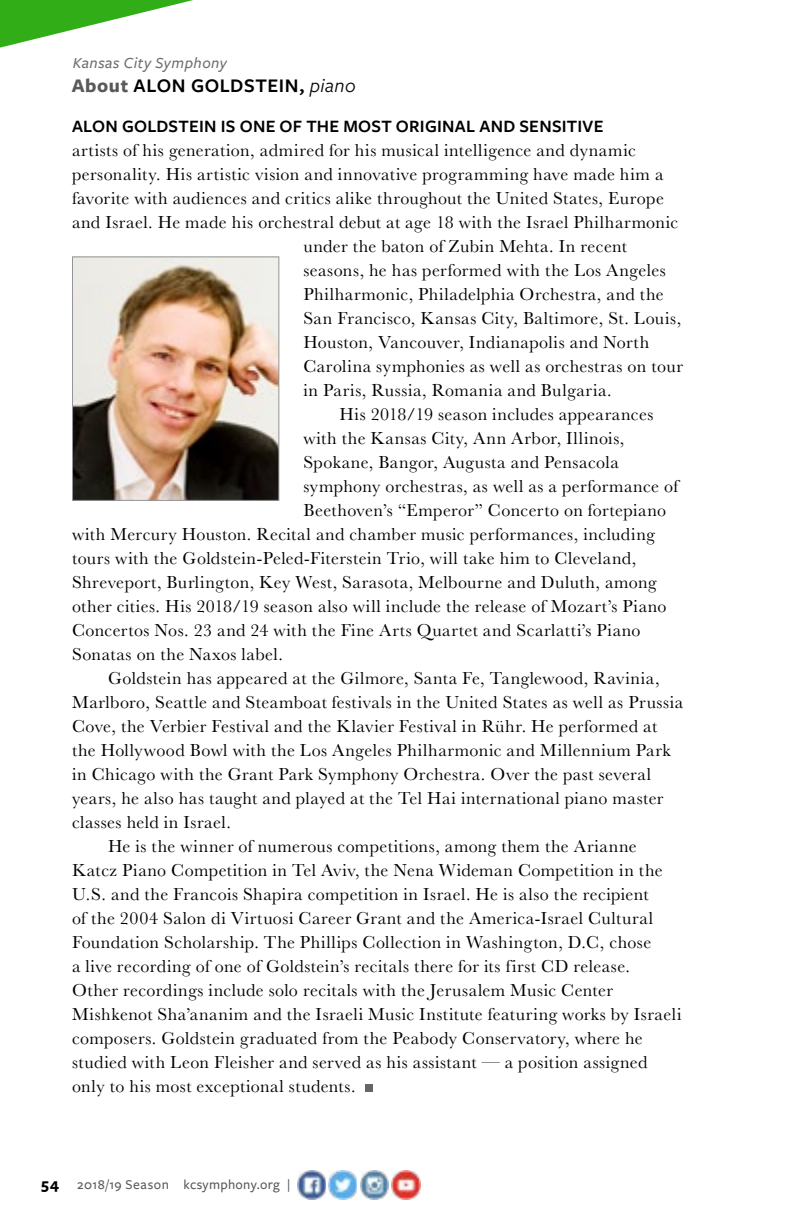
<style>
.page{position:relative;width:792px;height:1224px;background:#fff}
.page>*{position:absolute;margin:0;border:0;box-sizing:border-box;transform-origin:0 0}
.t1{font:600 20px "Freight Sans Pro";letter-spacing:.03em;color:#000}
.t2{font:18px "Baskerville";letter-spacing:.025em;color:#000}
.t3{font:600 18px "Freight Sans Pro";letter-spacing:.015em;color:#000}
.t4{font:italic 500 16px "Freight Sans Pro";letter-spacing:.03em;color:#6d6e71}
.t5{font:500 14px "Freight Sans Pro";letter-spacing:.02em;color:#58595b}
.s1{font-weight:700;color:#58595b}
.s2{font-weight:400;font-style:italic}
.s3{font-weight:700;font-size:16px;color:#000}
</style>
<div class="page">
<img style="left:297px;top:1171px;width:28px;height:28px">
<img style="left:329px;top:1171px;width:28px;height:28px">
<img style="left:392px;top:1171px;width:28px;height:28px">
<img style="left:360px;top:1171px;width:28px;height:28px">
<svg style="left:0;top:0;width:193px;height:48px"></svg>
<div style="left:365px;top:1084px;width:8px;height:8px;background:#666"></div>
<img style="left:74px;top:258px;width:203px;height:241px">
<div style="left:72px;top:256px;width:207px;height:245px;border:1px solid #939598"></div>
<p class="t4" style="left:73px;top:53px;width:156px">Kansas City Symphony</p>
<p class="t1" style="left:72px;top:72px;width:285px"><span class="s1">About</span> ALON GOLDSTEIN, <span class="s2">piano</span></p>
<p class="t3" style="left:72px;top:114px;width:533px">ALON GOLDSTEIN IS ONE OF THE MOST ORIGINAL AND SENSITIVE</p>
<p class="t2" style="left:72px;top:139px;width:565px">artists of his generation, admired for his musical intelligence and dynamic</p>
<p class="t2" style="left:72px;top:163px;width:593px">personality. His artistic vision and innovative programming have made him a</p>
<p class="t2" style="left:72px;top:187px;width:594px">favorite with audiences and critics alike throughout the United States, Europe</p>
<p class="t2" style="left:72px;top:211px;width:608px">and Israel. He made his orchestral debut at age 18 with the Israel Philharmonic</p>
<p class="t2" style="left:303px;top:235px;width:325px">under the baton of Zubin Mehta. In recent</p>
<p class="t2" style="left:303px;top:259px;width:364px">seasons, he has performed with the Los Angeles</p>
<p class="t2" style="left:303px;top:283px;width:362px">Philharmonic, Philadelphia Orchestra, and the</p>
<p class="t2" style="left:303px;top:307px;width:379px">San Francisco, Kansas City, Baltimore, St. Louis,</p>
<p class="t2" style="left:303px;top:331px;width:347px">Houston, Vancouver, Indianapolis and North</p>
<p class="t2" style="left:303px;top:355px;width:381px">Carolina symphonies as well as orchestras on tour</p>
<p class="t2" style="left:303px;top:379px;width:310px">in Paris, Russia, Romania and Bulgaria.</p>
<p class="t2" style="left:339px;top:403px;width:316px">His 2018/19 season includes appearances</p>
<p class="t2" style="left:303px;top:427px;width:323px">with the Kansas City, Ann Arbor, Illinois,</p>
<p class="t2" style="left:303px;top:451px;width:317px">Spokane, Bangor, Augusta and Pensacola</p>
<p class="t2" style="left:303px;top:475px;width:376px">symphony orchestras, as well as a performance of</p>
<p class="t2" style="left:303px;top:499px;width:364px">Beethoven’s “Emperor” Concerto on fortepiano</p>
<p class="t2" style="left:72px;top:523px;width:584px">with Mercury Houston. Recital and chamber music performances, including</p>
<p class="t2" style="left:72px;top:547px;width:566px">tours with the Goldstein-Peled-Fiterstein Trio, will take him to Cleveland,</p>
<p class="t2" style="left:72px;top:571px;width:586px">Shreveport, Burlington, Key West, Sarasota, Melbourne and Duluth, among</p>
<p class="t2" style="left:72px;top:595px;width:596px">other cities. His 2018/19 season also will include the release of Mozart’s Piano</p>
<p class="t2" style="left:72px;top:619px;width:570px">Concertos Nos. 23 and 24 with the Fine Arts Quartet and Scarlatti’s Piano</p>
<p class="t2" style="left:72px;top:643px;width:212px">Sonatas on the Naxos label.</p>
<p class="t2" style="left:108px;top:667px;width:553px">Goldstein has appeared at the Gilmore, Santa Fe, Tanglewood, Ravinia,</p>
<p class="t2" style="left:72px;top:691px;width:613px">Marlboro, Seattle and Steamboat festivals in the United States as well as Prussia</p>
<p class="t2" style="left:72px;top:715px;width:587px">Cove, the Verbier Festival and the Klavier Festival in Rühr. He performed at</p>
<p class="t2" style="left:72px;top:739px;width:600px">the Hollywood Bowl with the Los Angeles Philharmonic and Millennium Park</p>
<p class="t2" style="left:72px;top:763px;width:581px">in Chicago with the Grant Park Symphony Orchestra. Over the past several</p>
<p class="t2" style="left:72px;top:787px;width:593px">years, he also has taught and played at the Tel Hai international piano master</p>
<p class="t2" style="left:72px;top:811px;width:160px">classes held in Israel.</p>
<p class="t2" style="left:108px;top:835px;width:530px">He is the winner of numerous competitions, among them the Arianne</p>
<p class="t2" style="left:72px;top:859px;width:592px">Katcz Piano Competition in Tel Aviv, the Nena Wideman Competition in the</p>
<p class="t2" style="left:72px;top:883px;width:578px">U.S. and the Francois Shapira competition in Israel. He is also the recipient</p>
<p class="t2" style="left:72px;top:907px;width:583px">of the 2004 Salon di Virtuosi Career Grant and the America-Israel Cultural</p>
<p class="t2" style="left:72px;top:930px;width:581px">Foundation Scholarship. The Phillips Collection in Washington, D.C, chose</p>
<p class="t2" style="left:72px;top:954px;width:560px">a live recording of one of Goldstein’s recitals there for its first CD release.</p>
<p class="t2" style="left:72px;top:978px;width:542px">Other recordings include solo recitals with the Jerusalem Music Center</p>
<p class="t2" style="left:72px;top:1002px;width:611px">Mishkenot Sha’ananim and the Israeli Music Institute featuring works by Israeli</p>
<p class="t2" style="left:72px;top:1026px;width:572px">composers. Goldstein graduated from the Peabody Conservatory, where he</p>
<p class="t2" style="left:72px;top:1050px;width:577px">studied with Leon Fleisher and served as his assistant — a position assigned</p>
<p class="t2" style="left:72px;top:1074px;width:285px">only to his most exceptional students.</p>
<p class="t5" style="left:41px;top:1175px;width:251px"><span class="s3">54</span> 2018/19 Season kcsymphony.org |</p>
</div>
